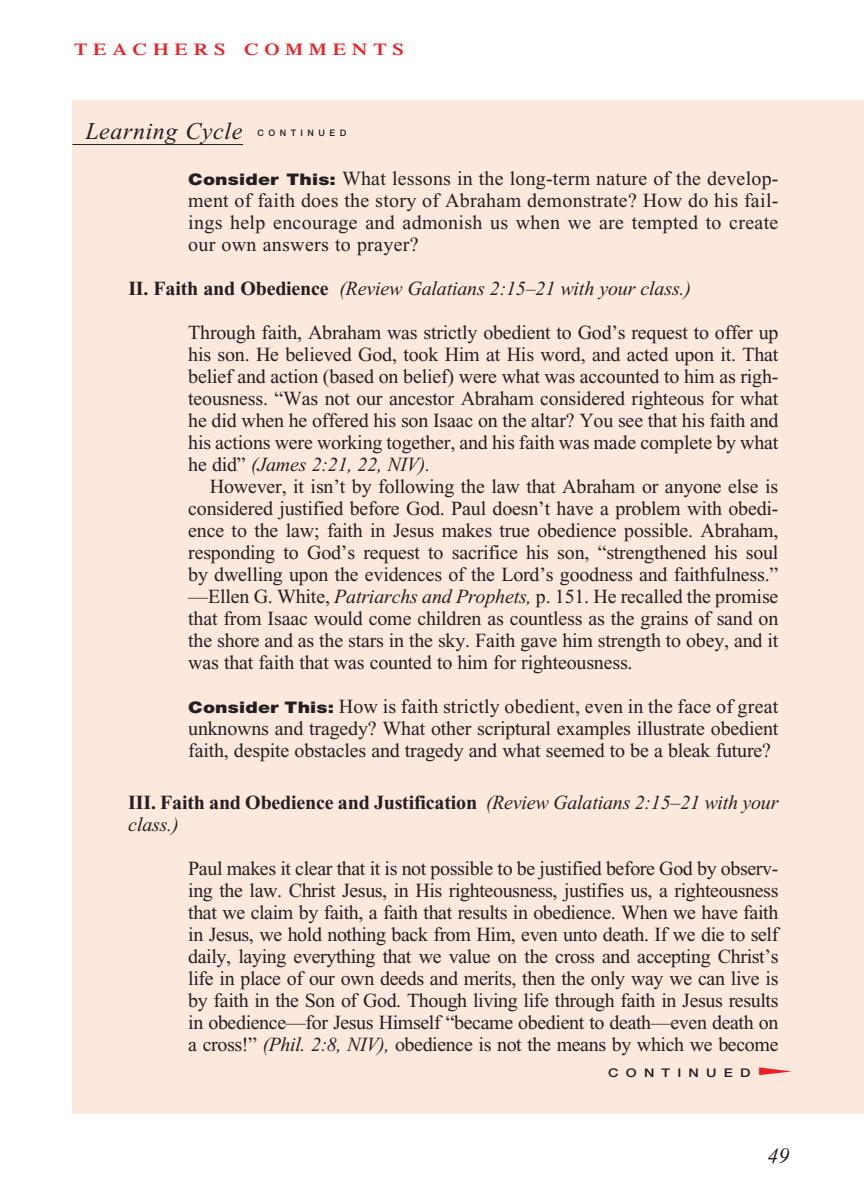
<style>
.page{position:relative;width:864px;height:1188px;background:#fff}
.page>*{position:absolute;margin:0;border:0;box-sizing:border-box;transform-origin:0 0}
.Main_Head__Small__Te{font:italic 24px "Times New Roman";letter-spacing:.025em;color:#231f20}
.t1{font:italic 22px "Times New Roman";color:#231f20}
.Objectives_Body_Text{font:20px/22px "Times New Roman";letter-spacing:-.01em;color:#231f20;text-align:justify}
.First_Line_Space_Tea{font:20px/22px "Times New Roman";color:#231f20;text-align:justify}
.Roman_Numeral_Sub_He{font:italic 20px/22px "Times New Roman";letter-spacing:-.01em;color:#231f20}
.t2{font:600 16.8px "Times";letter-spacing:.285em;color:#ee1e24;scale:1.2 1}
._01-Daily_head{font:500 12px "Helvetica Neue";letter-spacing:.5em;color:#231f20;scale:1.2 1}
.Main_Head__Small__Te-2{font:500 9px "Helvetica Neue";letter-spacing:.5em;color:#231f20}
.s1{font-family:"Helvetica Neue";font-weight:900;font-size:16px}
.s2{font-weight:700;font-style:normal}
.s3{font-style:italic}
</style>
<div class="page">
<div style="left:73px;top:100px;width:791px;height:1013px;background:#fde8dd"></div>
<hr style="left:72px;top:144px;width:171px;height:1px;background:#231f20">
<svg style="left:759px;top:1067px;width:33px;height:8px"></svg>
<p class="t2" style="left:74px;top:39px;width:276px">TEACHERS COMMENTS</p>
<p class="Main_Head__Small__Te" style="left:85px;top:118px;width:159px">Learning Cycle</p>
<p class="Main_Head__Small__Te-2" style="left:257px;top:128px;width:90px">CONTINUED</p>
<p class="First_Line_Space_Tea" style="left:188px;top:168px;width:592px"><span class="s1">Consider This:</span> What lessons in the long-term nature of the develop&shy;ment of faith does the story of Abraham demonstrate? How do his fail&shy;ings help encourage and admonish us when we are tempted to create our own answers to prayer?</p>
<p class="Roman_Numeral_Sub_He" style="left:128px;top:278px;width:564px"><span class="s2">II. Faith and Obedience</span> (Review Galatians 2:15–21 with your class.)</p>
<p class="Objectives_Body_Text" style="left:188px;top:322px;width:592px">Through faith, Abraham was strictly obedient to God’s request to offer up his son. He believed God, took Him at His word, and acted upon it. That belief and action (based on belief) were what was accounted to him as righ&shy;teousness. “Was not our ancestor Abraham considered righteous for what he did when he offered his son Isaac on the altar? You see that his faith and his actions were working together, and his faith was made complete by what he did” <span class="s3">(James 2:21, 22, NIV).</span></p>
<p class="Objectives_Body_Text" style="left:188px;top:476px;width:592px;text-indent:22px">However, it isn’t by following the law that Abraham or anyone else is considered justified before God. Paul doesn’t have a problem with obedi&shy;ence to the law; faith in Jesus makes true obedience possible. Abraham, responding to God’s request to sacrifice his son, “strengthened his soul by dwelling upon the evidences of the Lord’s goodness and faithfulness.” —Ellen G. White, <span class="s3">Patriarchs and Prophets,</span> p. 151. He recalled the promise that from Isaac would come children as countless as the grains of sand on the shore and as the stars in the sky. Faith gave him strength to obey, and it was that faith that was counted to him for righteousness.</p>
<p class="First_Line_Space_Tea" style="left:188px;top:696px;width:592px"><span class="s1">Consider This:</span> How is faith strictly obedient, even in the face of great unknowns and tragedy? What other scriptural examples illustrate obedient faith, despite obstacles and tragedy and what seemed to be a bleak future?</p>
<p class="Roman_Numeral_Sub_He" style="left:128px;top:792px;width:652px"><span class="s2">III. Faith and Obedience and Justification</span> (Review Galatians 2:15–21 with your class.)</p>
<p class="Objectives_Body_Text" style="left:188px;top:858px;width:592px">Paul makes it clear that it is not possible to be justified before God by observ&shy;ing the law. Christ Jesus, in His righteousness, justifies us, a righteousness that we claim by faith, a faith that results in obedience. When we have faith in Jesus, we hold nothing back from Him, even unto death. If we die to self daily, laying everything that we value on the cross and accepting Christ’s life in place of our own deeds and merits, then the only way we can live is by faith in the Son of God. Though living life through faith in Jesus results in obedience—for Jesus Himself “became obedient to death—even death on a cross!” <span class="s3">(Phil. 2:8, NIV),</span> obedience is not the means by which we become</p>
<p class="_01-Daily_head" style="left:608px;top:1065px;width:120px">CONTINUED</p>
<p class="t1" style="left:767px;top:1144px;width:23px">49</p>
</div>
